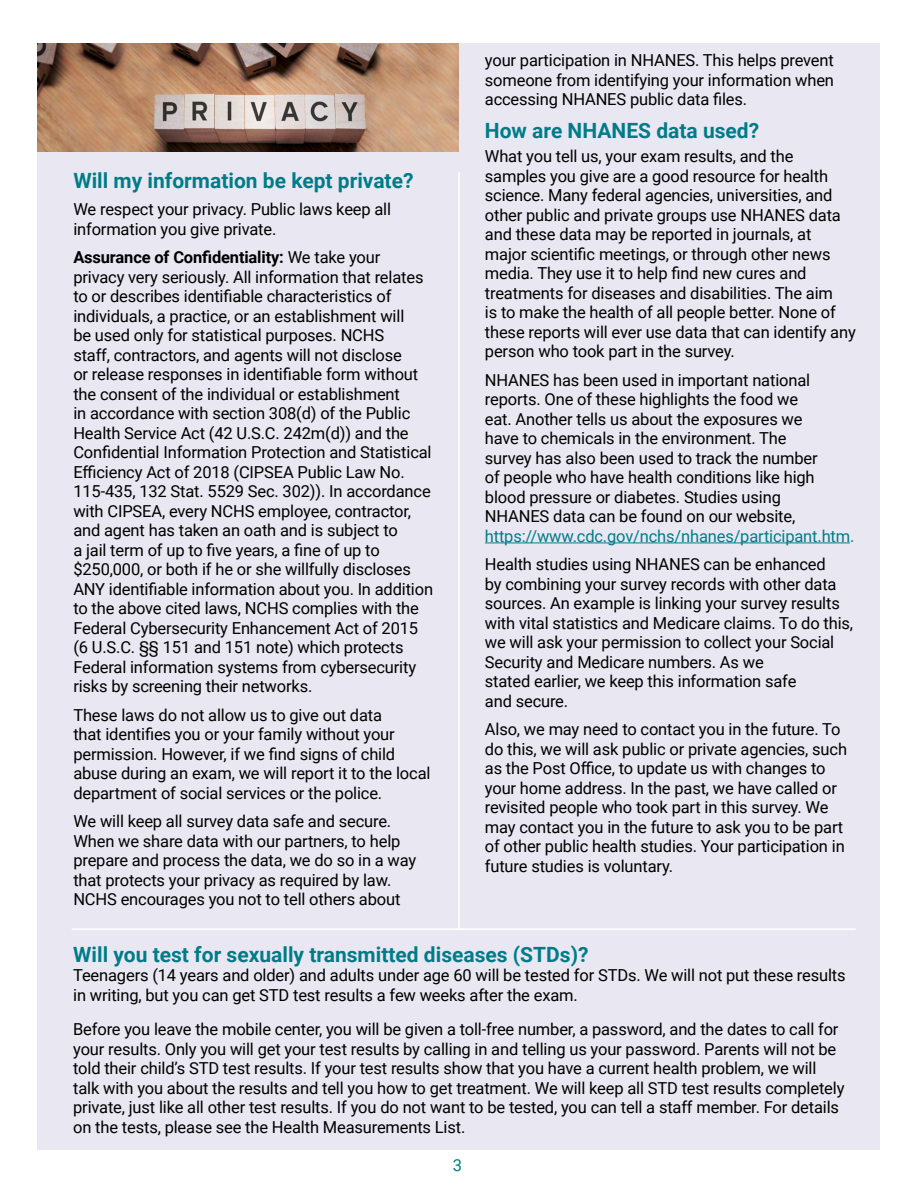
<style>
.page{position:relative;width:918px;height:1188px;background:#fff}
.page>*{position:absolute;margin:0;border:0;box-sizing:border-box;transform-origin:0 0}
.t1{font:700 21px "Roboto";color:#007c89}
.BodyText{font:16.5px/19.5px "Roboto";letter-spacing:-.01em;color:#000}
.t2{font:16.5px "Roboto";color:#007c89}
.s1{font-weight:700}
.s2{color:#007c89}
</style>
<div class="page">
<div style="left:38px;top:43px;width:842px;height:1107px;background:#e9e8f2"></div>
<img style="left:38px;top:43px;width:421px;height:108px">
<hr style="left:485px;top:543px;width:365px;height:1px;background:#007c89">
<hr style="left:458px;top:172px;width:2px;height:757px;background:#fff">
<hr style="left:72px;top:928px;width:784px;height:2px;background:#fff">
<h2 class="t1" style="left:73px;top:166px;width:342px">Will my information be kept private?</h2>
<p class="BodyText" style="left:73px;top:199px;width:319px">We respect your privacy. Public laws keep all information you give private.</p>
<p class="BodyText" style="left:73px;top:247px;width:361px"><span class="s1">Assurance of Confidentiality:</span> We take your privacy very seriously. All information that relates to or describes identifiable characteristics of individuals, a practice, or an establishment will<br>be used only for statistical purposes. NCHS<br>staff, contractors, and agents will not disclose<br>or release responses in identifiable form without the consent of the individual or establishment<br>in accordance with section 308(d) of the Public Health Service Act (42 U.S.C. 242m(d)) and the Confidential Information Protection and Statistical Efficiency Act of 2018 (CIPSEA Public Law No.<br>115-435, 132 Stat. 5529 Sec. 302)). In accordance with CIPSEA, every NCHS employee, contractor, and agent has taken an oath and is subject to<br>a jail term of up to five years, a fine of up to $250,000, or both if he or she willfully discloses ANY identifiable information about you. In addition to the above cited laws, NCHS complies with the Federal Cybersecurity Enhancement Act of 2015 (6 U.S.C. §§ 151 and 151 note) which protects Federal information systems from cybersecurity risks by screening their networks.</p>
<p class="BodyText" style="left:73px;top:705px;width:359px">These laws do not allow us to give out data<br>that identifies you or your family without your permission. However, if we find signs of child abuse during an exam, we will report it to the local department of social services or the police.</p>
<p class="BodyText" style="left:73px;top:811px;width:345px">We will keep all survey data safe and secure.<br>When we share data with our partners, to help prepare and process the data, we do so in a way that protects your privacy as required by law.<br>NCHS encourages you not to tell others about</p>
<p class="BodyText" style="left:485px;top:50px;width:351px;text-align:justify">your participation in NHANES. This helps prevent someone from identifying your information when accessing NHANES public data files.</p>
<h2 class="t1" style="left:485px;top:116px;width:276px">How are NHANES data used?</h2>
<p class="BodyText" style="left:485px;top:146px;width:372px">What you tell us, your exam results, and the samples you give are a good resource for health science. Many federal agencies, universities, and other public and private groups use NHANES data and these data may be reported in journals, at major scientific meetings, or through other news media. They use it to help find new cures and treatments for diseases and disabilities. The aim<br>is to make the health of all people better. None of these reports will ever use data that can identify any person who took part in the survey.</p>
<p class="BodyText" style="left:485px;top:369px;width:371px">NHANES has been used in important national reports. One of these highlights the food we<br>eat. Another tells us about the exposures we<br>have to chemicals in the environment. The<br>survey has also been used to track the number<br>of people who have health conditions like high blood pressure or diabetes. Studies using<br>NHANES data can be found on our website, <span class="s2">https://www.cdc.gov/nchs/nhanes/participant.htm.</span></p>
<p class="BodyText" style="left:485px;top:554px;width:370px">Health studies using NHANES can be enhanced<br>by combining your survey records with other data sources. An example is linking your survey results with vital statistics and Medicare claims. To do this, we will ask your permission to collect your Social Security and Medicare numbers. As we<br>stated earlier, we keep this information safe<br>and secure.</p>
<p class="BodyText" style="left:485px;top:719px;width:364px">Also, we may need to contact you in the future. To do this, we will ask public or private agencies, such as the Post Office, to update us with changes to your home address. In the past, we have called or revisited people who took part in this survey. We may contact you in the future to ask you to be part of other public health studies. Your participation in future studies is voluntary.</p>
<p class="t1" style="left:73px;top:940px;width:517px">Will you test for sexually transmitted diseases (STDs)?</p>
<p class="BodyText" style="left:73px;top:965px;width:774px">Teenagers (14 years and older) and adults under age 60 will be tested for STDs. We will not put these results in writing, but you can get STD test results a few weeks after the exam.</p>
<p class="BodyText" style="left:73px;top:1019px;width:773px">Before you leave the mobile center, you will be given a toll-free number, a password, and the dates to call for your results. Only you will get your test results by calling in and telling us your password. Parents will not be told their child’s STD test results. If your test results show that you have a current health problem, we will talk with you about the results and tell you how to get treatment. We will keep all STD test results completely private, just like all other test results. If you do not want to be tested, you can tell a staff member. For details on the tests, please see the Health Measurements List.</p>
<p class="t2" style="left:453px;top:1154px;width:11px">3</p>
</div>
